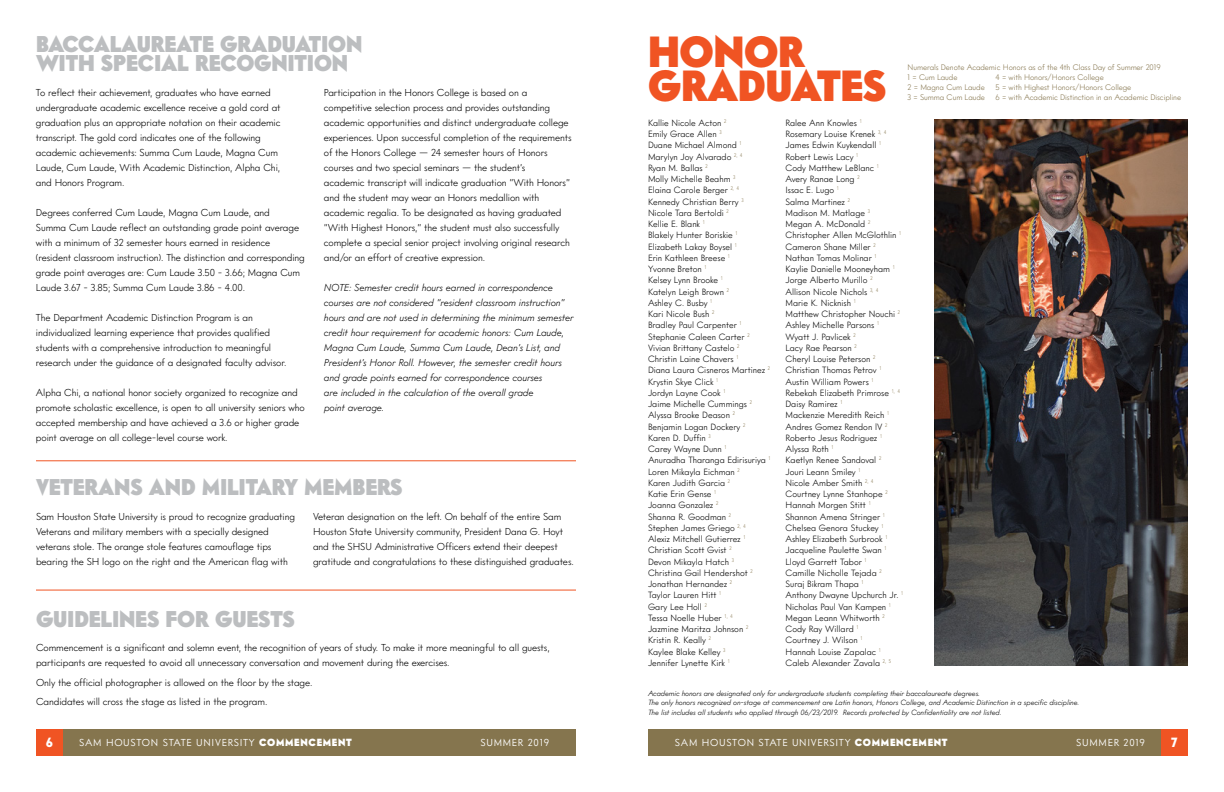
<style>
.page{position:relative;width:1224px;height:792px;background:#fff}
.page>*{position:absolute;margin:0;border:0;box-sizing:border-box;transform-origin:0 0}
.t1{font:900 42px/34px "Intervogue";letter-spacing:-.01em;color:#f05423}
.t2{font:900 22px/19px "Intervogue";letter-spacing:-.01em;color:#bcbec0}
.t3{font:900 13px "Intervogue";color:#fff}
.t4{font:300 10px/15px "Intervogue";letter-spacing:-.01em;color:#000}
.t5{font:10px/15px "Intervogue Light Oblq";letter-spacing:-.01em;color:#000}
.t6{font:10px "Intervogue";letter-spacing:.07em;color:#fff}
.t7{font:300 9px/11.2px "Intervogue";color:#000}
.t8{font:300 8px/10px "Intervogue";letter-spacing:-.01em;color:#85754e}
.t9{font:7.5px/9.5px "Intervogue Light Oblq";letter-spacing:-.01em;color:#000}
.s1{font-weight:900}
</style>
<div class="page">
<div style="left:36px;top:729px;width:540px;height:27px;background:#85754e"></div>
<div style="left:36px;top:729px;width:27px;height:27px;background:#f05423"></div>
<div style="left:648px;top:729px;width:540px;height:27px;background:#85754e"></div>
<div style="left:1161px;top:729px;width:27px;height:27px;background:#f05423"></div>
<img style="left:935px;top:119px;width:253px;height:547px">
<hr style="left:36px;top:460px;width:540px;height:1px;background:#f05423">
<hr style="left:36px;top:590px;width:540px;height:1px;background:#f05423">
<h2 class="t2" style="left:36px;top:35px;width:328px">BACCALAUREATE GRADUATION<br>WITH SPECIAL RECOGNITION</h2>
<p class="t4" style="left:36px;top:84px;width:246px">To reflect their achievement, graduates who have earned undergraduate academic excellence receive a gold cord at graduation plus an appropriate notation on their academic transcript. The gold cord indicates one of the following academic achievements: Summa Cum Laude, Magna Cum Laude, Cum Laude, With Academic Distinction, Alpha Chi, and Honors Program.</p>
<p class="t4" style="left:36px;top:204px;width:270px">Degrees conferred Cum Laude, Magna Cum Laude, and<br>Summa Cum Laude reflect an outstanding grade point average with a minimum of 32 semester hours earned in residence (resident classroom instruction). The distinction and corresponding grade point averages are: Cum Laude 3.50 - 3.66; Magna Cum Laude 3.67 - 3.85; Summa Cum Laude 3.86 - 4.00.</p>
<p class="t4" style="left:36px;top:309px;width:252px">The Department Academic Distinction Program is an individualized learning experience that provides qualified students with a comprehensive introduction to meaningful research under the guidance of a designated faculty advisor.</p>
<p class="t4" style="left:36px;top:384px;width:270px">Alpha Chi, a national honor society organized to recognize and promote scholastic excellence, is open to all university seniors who accepted membership and have achieved a 3.6 or higher grade point average on all college-level course work.</p>
<p class="t4" style="left:324px;top:84px;width:249px">Participation in the Honors College is based on a competitive selection process and provides outstanding academic opportunities and distinct undergraduate college experiences. Upon successful completion of the requirements of the Honors College — 24 semester hours of Honors courses and two special seminars — the student’s<br>academic transcript will indicate graduation “With Honors” and the student may wear an Honors medallion with academic regalia. To be designated as having graduated “With Highest Honors,” the student must also successfully complete a special senior project involving original research and/or an effort of creative expression.</p>
<p class="t5" style="left:324px;top:279px;width:251px">NOTE: Semester credit hours earned in correspondence courses are not considered “resident classroom instruction” hours and are not used in determining the minimum semester credit hour requirement for academic honors: Cum Laude, Magna Cum Laude, Summa Cum Laude, Dean’s List, and President’s Honor Roll. However, the semester credit hours and grade points earned for correspondence courses<br>are included in the calculation of the overall grade<br>point average.</p>
<h2 class="t2" style="left:36px;top:477px;width:368px">VETERANS AND MILITARY MEMBERS</h2>
<p class="t4" style="left:36px;top:509px;width:261px">Sam Houston State University is proud to recognize graduating Veterans and military members with a specially designed veterans stole. The orange stole features camouflage tips bearing the SH logo on the right and the American flag with</p>
<p class="t4" style="left:313px;top:509px;width:262px">Veteran designation on the left. On behalf of the entire Sam Houston State University community, President Dana G. Hoyt and the SHSU Administrative Officers extend their deepest gratitude and congratulations to these distinguished graduates.</p>
<h2 class="t2" style="left:36px;top:610px;width:261px">GUIDELINES FOR GUESTS</h2>
<p class="t4" style="left:36px;top:640px;width:515px">Commencement is a significant and solemn event, the recognition of years of study. To make it more meaningful to all guests, participants are requested to avoid all unnecessary conversation and movement during the exercises.</p>
<p class="t4" style="left:36px;top:672px;width:278px;line-height:19.5px">Only the official photographer is allowed on the floor by the stage.<br>Candidates will cross the stage as listed in the program.</p>
<h1 class="t1" style="left:648px;top:35px;width:240px">HONOR<br>GRADUATES</h1>
<p class="t8" style="left:908px;top:62px;width:255px">Numerals Denote Academic Honors as of the 4th Class Day of Summer 2019<br>1 = Cum Laude</p>
<p class="t8" style="left:996px;top:72px;width:110px">4 = with Honors/Honors College</p>
<p class="t8" style="left:908px;top:82px;width:79px">2 = Magna Cum Laude</p>
<p class="t8" style="left:996px;top:82px;width:137px">5 = with Highest Honors/Honors College</p>
<p class="t8" style="left:908px;top:92px;width:79px">3 = Summa Cum Laude</p>
<p class="t8" style="left:996px;top:92px;width:187px">6 = with Academic Distinction in an Academic Discipline</p>
<p class="t7" style="left:648px;top:117px;width:124px">Kallie Nicole Acton <sup>2<br></sup>Emily Grace Allen <sup>3<br></sup>Duane Michael Almond <sup>1<br></sup>Marylyn Joy Alvarado <sup>2,</sup> <sup>4<br></sup>Ryan M. Ballas <sup>2<br></sup>Molly Michelle Beahm <sup>3<br></sup>Elaina Carole Berger <sup>2,</sup> <sup>4<br></sup>Kennedy Christian Berry <sup>3<br></sup>Nicole Tara Bertoldi <sup>2<br></sup>Kellie E. Blank <sup>1<br></sup>Blakely Hunter Boriskie <sup>1<br></sup>Elizabeth Lakay Boysel <sup>1<br></sup>Erin Kathleen Breese <sup>1<br></sup>Yvonne Breton <sup>1<br></sup>Kelsey Lynn Brooke <sup>1<br></sup>Katelyn Leigh Brown <sup>2<br></sup>Ashley C. Busby <sup>1<br></sup>Kari Nicole Bush <sup>2<br></sup>Bradley Paul Carpenter <sup>1<br></sup>Stephanie Caleen Carter <sup>2<br></sup>Vivian Brittany Castelo <sup>2<br></sup>Christin Laine Chavers <sup>1<br></sup>Diana Laura Cisneros Martinez <sup>2<br></sup>Krystin Skye Click <sup>1<br></sup>Jordyn Layne Cook <sup>1<br></sup>Jaime Michelle Cummings <sup>2<br></sup>Alyssa Brooke Deason <sup>2<br></sup>Benjamin Logan Dockery <sup>2<br></sup>Karen D. Duffin <sup>3<br></sup>Carey Wayne Dunn <sup>1<br></sup>Anuradha Tharanga Edirisuriya <sup>1<br></sup>Loren Mikayla Eichman <sup>2<br></sup>Karen Judith Garcia <sup>2<br></sup>Katie Erin Gense <sup>1<br></sup>Joanna Gonzalez <sup>2<br></sup>Shanna R. Goodman <sup>2<br></sup>Stephen James Griego <sup>2,</sup> <sup>4<br></sup>Alexiz Mitchell Gutierrez <sup>1<br></sup>Christian Scott Gvist <sup>2<br></sup>Devon Mikayla Hatch <sup>3<br></sup>Christina Gail Hendershot <sup>2<br></sup>Jonathan Hernandez <sup>2<br></sup>Taylor Lauren Hitt <sup>1<br></sup>Gary Lee Holl <sup>2<br></sup>Tessa Noelle Huber <sup>1,</sup> <sup>4<br></sup>Jazmine Maritza Johnson <sup>2<br></sup>Kristin R. Keally <sup>2<br></sup>Kaylee Blake Kelley <sup>3<br></sup>Jennifer Lynette Kirk <sup>1</sup></p>
<p class="t7" style="left:786px;top:117px;width:119px">Ralee Ann Knowles <sup>1<br></sup>Rosemary Louise Krenek <sup>3,</sup> <sup>4<br></sup>James Edwin Kuykendall <sup>1<br></sup>Robert Lewis Lacy <sup>1<br></sup>Cody Matthew LeBlanc <sup>1<br></sup>Avery Ranae Long <sup>2<br></sup>Issac E. Lugo <sup>1<br></sup>Salma Martinez <sup>2<br></sup>Madison M. Matlage <sup>3<br></sup>Megan A. McDonald <sup>2<br></sup>Christopher Allen McGlothlin <sup>1<br></sup>Cameron Shane Miller <sup>2<br></sup>Nathan Tomas Molinar <sup>1<br></sup>Kaylie Danielle Mooneyham <sup>1<br></sup>Jorge Alberto Murillo <sup>2<br></sup>Allison Nicole Nichols <sup>3,</sup> <sup>4<br></sup>Marie K. Nicknish <sup>1<br></sup>Matthew Christopher Nouchi <sup>2<br></sup>Ashley Michelle Parsons <sup>1<br></sup>Wyatt J. Pavlicek <sup>2<br></sup>Lacy Rae Pearson <sup>2<br></sup>Cheryl Louise Peterson <sup>2<br></sup>Christian Thomas Petrov <sup>1<br></sup>Austin William Powers <sup>1<br></sup>Rebekah Elizabeth Primrose <sup>1,</sup> <sup>4<br></sup>Daisy Ramirez <sup>1<br></sup>Mackenzie Meredith Reich <sup>1<br></sup>Andres Gomez Rendon lV <sup>2<br></sup>Roberto Jesus Rodriguez <sup>1<br></sup>Alyssa Roth <sup>1<br></sup>Kaetlyn Renee Sandoval <sup>2<br></sup>Jouri Leann Smiley <sup>1<br></sup>Nicole Amber Smith <sup>2,</sup> <sup>4<br></sup>Courtney Lynne Stanhope <sup>2<br></sup>Hannah Morgen Stitt <sup>1<br></sup>Shannon Amena Stringer <sup>1<br></sup>Chelsea Genora Stuckey <sup>1<br></sup>Ashley Elizabeth Surbrook <sup>1<br></sup>Jacqueline Paulette Swan <sup>1<br></sup>Lloyd Garrett Tabor <sup>1<br></sup>Camille Nicholle Tejada <sup>2<br></sup>Suraj Bikram Thapa <sup>1<br></sup>Anthony Dwayne Upchurch Jr. <sup>1<br></sup>Nicholas Paul Van Kampen <sup>1<br></sup>Megan Leann Whitworth <sup>2<br></sup>Cody Ray Willard <sup>1<br></sup>Courtney J. Wilson <sup>1<br></sup>Hannah Louise Zapalac <sup>1<br></sup>Caleb Alexander Zavala <sup>2,</sup> <sup>5</sup></p>
<p class="t9" style="left:648px;top:688px;width:433px">Academic honors are designated only for undergraduate students completing their baccalaureate degrees.<br>The only honors recognized on-stage at commencement are Latin honors, Honors College, and Academic Distinction in a specific discipline.<br>The list includes all students who applied through 06/23/2019. Records protected by Confidentiality are not listed.</p>
<h3 class="t3" style="left:46px;top:735px;width:9px">6</h3>
<p class="t6" style="left:79px;top:736px;width:274px">SAM HOUSTON STATE UNIVERSITY <span class="s1">COMMENCEMENT</span></p>
<p class="t6" style="left:481px;top:736px;width:70px">SUMMER 2019</p>
<p class="t6" style="left:675px;top:736px;width:274px">SAM HOUSTON STATE UNIVERSITY <span class="s1">COMMENCEMENT</span></p>
<p class="t6" style="left:1076px;top:736px;width:70px">SUMMER 2019</p>
<h3 class="t3" style="left:1171px;top:735px;width:8px">7</h3>
</div>
